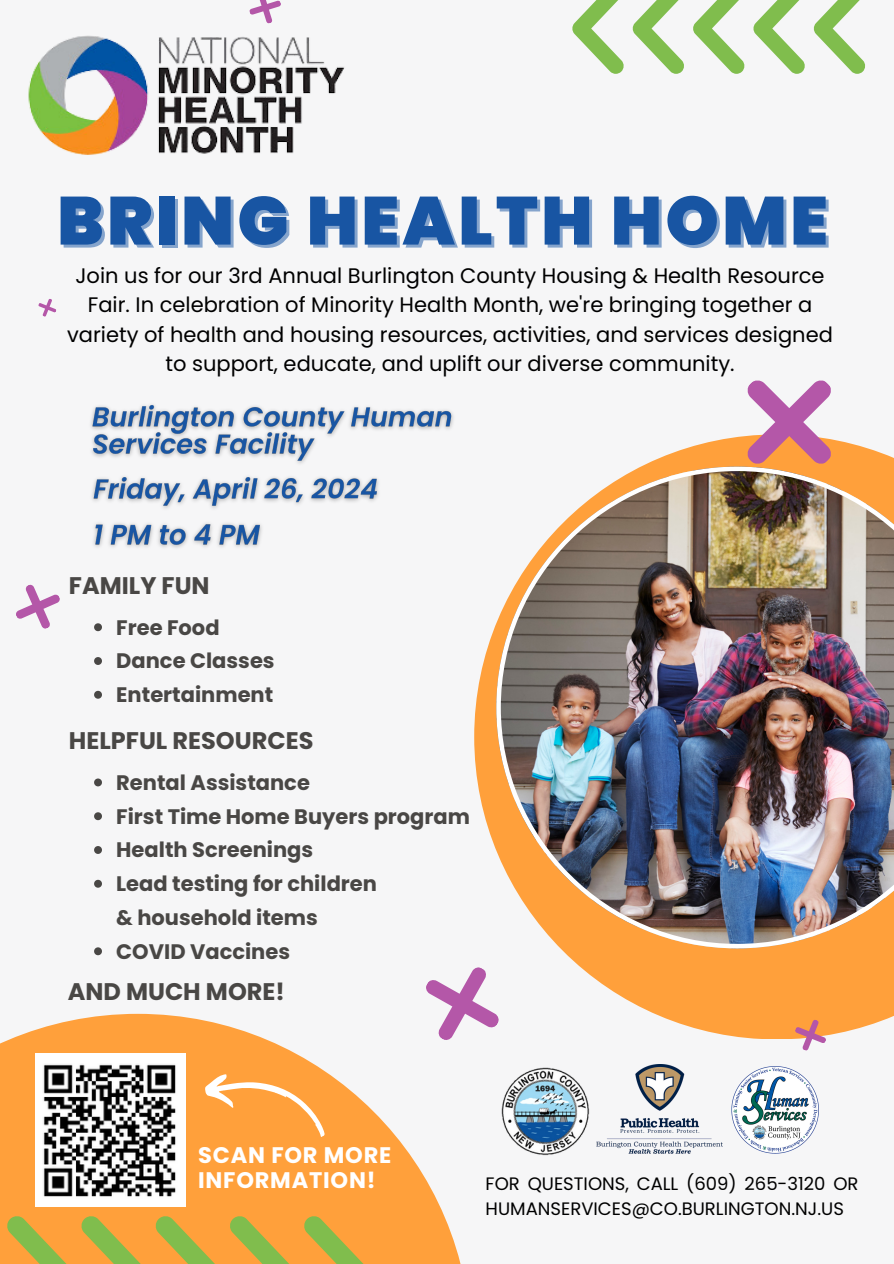
<style>
.page{position:relative;width:894px;height:1264px;background:#fff}
.page>*{position:absolute;margin:0;border:0;box-sizing:border-box;transform-origin:0 0}
.t1{font:900 67.8px "Poppins";letter-spacing:.05em;color:#1855a3}
.t2{font:700 24px "Poppins";color:#494745}
.t3{font:700 22.5px/24.8px "Poppins";letter-spacing:.035em;color:#fff}
.t4{font:21px/29.2px "Poppins";color:#000;text-align:center}
.t5{font:700 21px "Poppins";color:#494745}
.t6{font:18px/24.8px "Poppins";color:#000}
</style>
<div class="page">
<div style="left:0;top:0;width:893px;height:1263px;background:#f6f6f7"></div>
<svg style="left:474px;top:441px;width:419px;height:598px;fill:#ffa03b"></svg>
<img style="left:496px;top:466px;width:397px;height:482px">
<svg style="left:0;top:1013px;width:461px;height:250px;fill:#ffa03b"></svg>
<svg style="left:6px;top:1215px;width:362px;height:48px;background:#d5a940"></svg>
<svg style="left:572px;top:0;width:293px;height:74px"></svg>
<svg style="left:711px;top:380px;width:154px;height:119px"></svg>
<svg style="left:407px;top:948px;width:110px;height:110px"></svg>
<svg style="left:16px;top:584px;width:44px;height:45px"></svg>
<svg style="left:789px;top:1013px;width:42px;height:38px"></svg>
<svg style="left:249px;top:0;width:32px;height:24px"></svg>
<img style="left:28px;top:35px;width:317px;height:120px">
<img style="left:501px;top:1067px;width:88px;height:88px">
<img style="left:596px;top:1064px;width:126px;height:90px">
<img style="left:731px;top:1066px;width:88px;height:88px">
<img style="left:36px;top:1053px;width:149px;height:153px">
<svg style="left:38px;top:299px;width:19px;height:18px"></svg>
<svg style="left:200px;top:1065px;width:134px;height:72px;background:#feaa51"></svg>
<img style="left:92px;top:476px;width:287px;height:33px">
<img style="left:93px;top:523px;width:169px;height:25px">
<svg style="left:94px;top:623px;width:8px;height:8px"></svg>
<svg style="left:94px;top:657px;width:8px;height:8px"></svg>
<svg style="left:94px;top:691px;width:8px;height:7px"></svg>
<svg style="left:94px;top:778px;width:8px;height:8px"></svg>
<svg style="left:94px;top:812px;width:8px;height:8px"></svg>
<svg style="left:94px;top:846px;width:8px;height:8px"></svg>
<svg style="left:94px;top:879px;width:8px;height:8px"></svg>
<svg style="left:94px;top:947px;width:8px;height:8px"></svg>
<img style="left:91px;top:404px;width:363px;height:60px">
<p class="t1" style="left:57px;top:173px;width:772px">BRING HEALTH HOME</p>
<p class="t4" style="left:67px;top:261px;width:767px">Join us for our 3rd Annual Burlington County Housing &amp; Health Resource Fair. In celebration of Minority Health Month, we're bringing together a variety of health and housing resources, activities, and services designed to support, educate, and uplift our diverse community.</p>
<p class="t2" style="left:69px;top:568px;width:142px">FAMILY FUN</p>
<p class="t5" style="left:116px;top:612px;width:105px">Free Food</p>
<p class="t5" style="left:116px;top:646px;width:160px">Dance Classes</p>
<h3 class="t5" style="left:116px;top:680px;width:158px">Entertainment</h3>
<p class="t2" style="left:69px;top:724px;width:246px">HELPFUL RESOURCES</p>
<p class="t5" style="left:116px;top:767px;width:195px">Rental Assistance</p>
<p class="t5" style="left:116px;top:801px;width:355px">First Time Home Buyers program</p>
<p class="t5" style="left:116px;top:835px;width:198px">Health Screenings</p>
<p class="t5" style="left:116px;top:869px;width:262px">Lead testing for children</p>
<h4 class="t5" style="left:116px;top:902px;width:203px">&amp; household items</h4>
<p class="t5" style="left:116px;top:936px;width:175px">COVID Vaccines</p>
<h3 class="t2" style="left:68px;top:975px;width:219px">AND MUCH MORE!</h3>
<p class="t3" style="left:198px;top:1143px;width:195px">SCAN FOR MORE<br>INFORMATION!</p>
<h3 class="t6" style="left:485px;top:1171px;width:374px">FOR QUESTIONS, CALL (609) 265-3120 OR<br>HUMANSERVICES@CO.BURLINGTON.NJ.US</h3>
</div>
